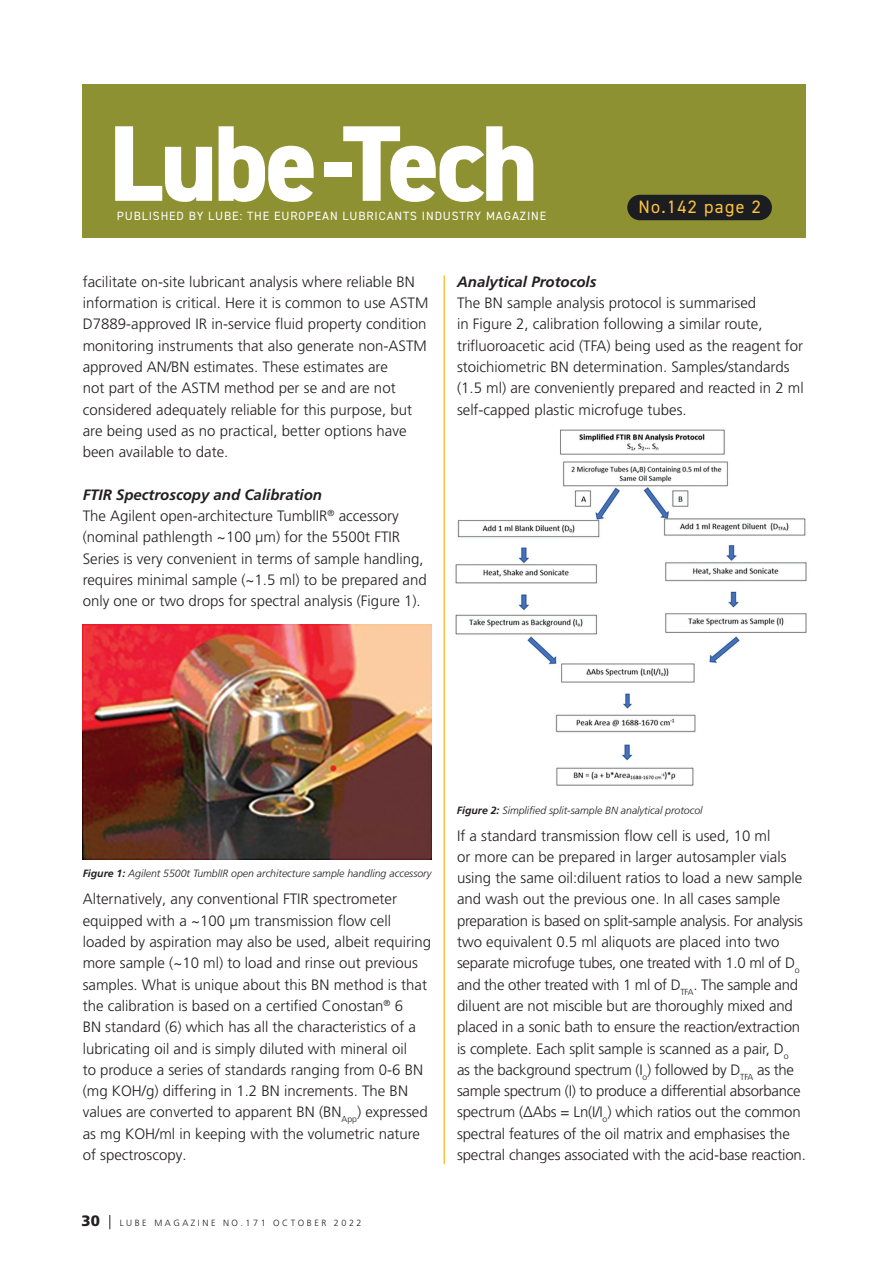
<style>
.page{position:relative;width:892px;height:1261px;background:#fff}
.page>*{position:absolute;margin:0;border:0;box-sizing:border-box;transform-origin:0 0}
.t1{font:800 108px "DIN2014";letter-spacing:-.03em;color:#fff}
.t2{font:18px "DIN2014";letter-spacing:.075em;color:#fec23d}
.t3{font:300 15px/21.3px "Frutiger LT Pro";color:#231f20}
.t4{font:italic 700 15px "Frutiger LT Pro";color:#231f20}
.t5{font:900 15px "Frutiger LT Pro";color:#231f20}
.t6{font:12px "DIN2014";letter-spacing:.075em;color:#fff}
.t7{font:italic 300 10.5px "Frutiger LT Pro";color:#231f20}
.t8{font:300 9px "Frutiger LT Pro";letter-spacing:.28em;color:#231f20}
.s1{color:#8d9132}
.s2{font-weight:700}
</style>
<div class="page">
<img style="left:455px;top:429px;width:352px;height:357px">
<svg style="left:110px;top:1215px;width:1px;height:14px"></svg>
<div style="left:83px;top:84px;width:723px;height:153px;background:#8d9132"></div>
<div style="left:627px;top:195px;width:144px;height:25px;background:#1c1d20;border-radius:13px"></div>
<hr style="left:443px;top:276px;width:2px;height:888px;background:#fec23d">
<img style="left:83px;top:624px;width:348px;height:236px">
<p class="t1" style="left:109px;top:92px;width:431px">Lube<span class="s1">-</span>Tech</p>
<p class="t6" style="left:117px;top:208px;width:431px">PUBLISHED BY LUBE: THE EUROPEAN LUBRICANTS INDUSTRY MAGAZINE</p>
<p class="t2" style="left:638px;top:195px;width:124px">No.142 page 2</p>
<p class="t3" style="left:83px;top:271px;width:347px">facilitate on-site lubricant analysis where reliable BN information is critical. Here it is common to use ASTM D7889-approved IR in-service fluid property condition monitoring instruments that also generate non-ASTM approved AN/BN estimates. These estimates are<br>not part of the ASTM method per se and are not considered adequately reliable for this purpose, but are being used as no practical, better options have been available to date.</p>
<p class="t4" style="left:83px;top:486px;width:241px">FTIR Spectroscopy and Calibration</p>
<p class="t3" style="left:83px;top:505px;width:345px">The Agilent open-architecture TumblIR<sup>®</sup> accessory (nominal pathlength ~100 µm) for the 5500t FTIR Series is very convenient in terms of sample handling, requires minimal sample (~1.5 ml) to be prepared and only one or two drops for spectral analysis (Figure 1).</p>
<p class="t4" style="left:457px;top:273px;width:141px">Analytical Protocols</p>
<p class="t3" style="left:457px;top:292px;width:348px">The BN sample analysis protocol is summarised<br>in Figure 2, calibration following a similar route, trifluoroacetic acid (TFA) being used as the reagent for stoichiometric BN determination. Samples/standards (1.5 ml) are conveniently prepared and reacted in 2 ml self-capped plastic microfuge tubes.</p>
<p class="t7" style="left:83px;top:867px;width:350px"><span class="s2">Figure 1:</span> Agilent 5500t TumblIR open architecture sample handling accessory</p>
<p class="t3" style="left:83px;top:889px;width:350px">Alternatively, any conventional FTIR spectrometer equipped with a ~100 µm transmission flow cell loaded by aspiration may also be used, albeit requiring more sample (~10 ml) to load and rinse out previous samples. What is unique about this BN method is that the calibration is based on a certified Conostan<sup>®</sup> 6<br>BN standard (6) which has all the characteristics of a lubricating oil and is simply diluted with mineral oil<br>to produce a series of standards ranging from 0-6 BN (mg KOH/g) differing in 1.2 BN increments. The BN values are converted to apparent BN (BN<sub>App</sub>) expressed as mg KOH/ml in keeping with the volumetric nature of spectroscopy.</p>
<p class="t5" style="left:82px;top:1212px;width:20px">30</p>
<p class="t8" style="left:120px;top:1218px;width:243px">LUBE MAGAZINE NO.171 OCTOBER 2022</p>
<p class="t7" style="left:457px;top:804px;width:247px"><span class="s2">Figure 2:</span> Simplified split-sample BN analytical protocol</p>
<p class="t3" style="left:457px;top:825px;width:350px">If a standard transmission flow cell is used, 10 ml<br>or more can be prepared in larger autosampler vials using the same oil:diluent ratios to load a new sample and wash out the previous one. In all cases sample preparation is based on split-sample analysis. For analysis two equivalent 0.5 ml aliquots are placed into two separate microfuge tubes, one treated with 1.0 ml of D<sub>o </sub>and the other treated with 1 ml of D<sub>TFA</sub>. The sample and diluent are not miscible but are thoroughly mixed and placed in a sonic bath to ensure the reaction/extraction is complete. Each split sample is scanned as a pair, D<sub>o<br></sub>as the background spectrum (I<sub>o</sub>) followed by D<sub>TFA</sub> as the sample spectrum (I) to produce a differential absorbance spectrum (ΔAbs = Ln(I/I<sub>o</sub>) which ratios out the common spectral features of the oil matrix and emphasises the spectral changes associated with the acid-base reaction.</p>
</div>
